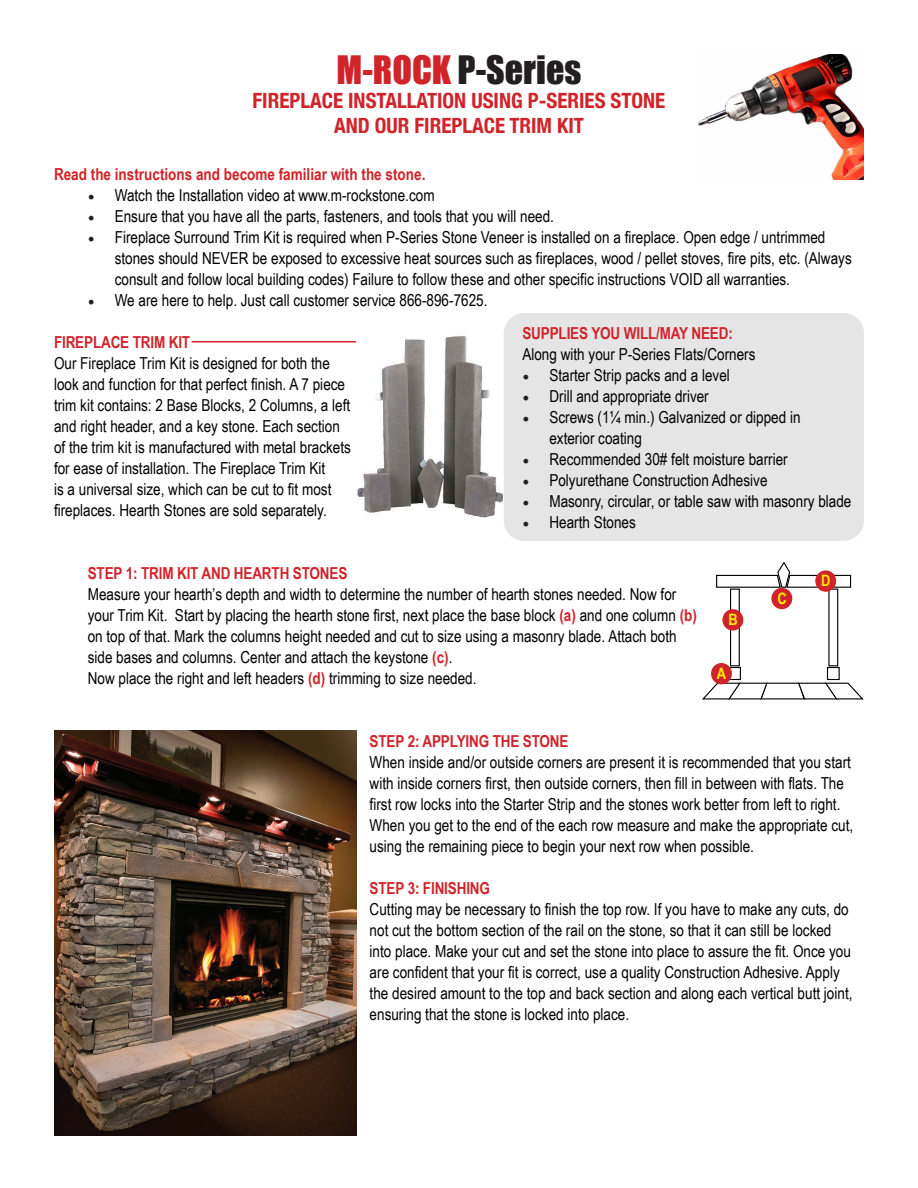
<style>
.page{position:relative;width:918px;height:1188px;background:#fff}
.page>*{position:absolute;margin:0;border:0;box-sizing:border-box;transform-origin:0 0}
.t1{font:36px "Impact";color:#231f20}
.t2{font:700 condensed 21px "Helvetica Neue";color:#d1232a}
.t3{font:16.5px/21px "Arial Narrow";color:#000}
.t4{font:700 16.5px "Arial Narrow";letter-spacing:-.01em;color:#d1232a}
.t5{font:700 15.75px "Arial Narrow";color:#fff101}
.s1{color:#d1232a}
.s2{font-family:"Minion Pro";font-size:18px;color:#231f20}
.s3{font-weight:700;color:#d1232a}
</style>
<div class="page">
<img style="left:54px;top:730px;width:302px;height:405px">
<hr style="left:192px;top:341px;width:294px;height:2px;background:#d1232a">
<div style="left:504px;top:313px;width:360px;height:228px;background:#e5e5e6;border-radius:20px"></div>
<img style="left:356px;top:335px;width:147px;height:183px">
<div style="left:730px;top:589px;width:10px;height:77px;background:#fff;border:1px solid #000"></div>
<svg style="left:716px;top:561px;width:136px;height:27px"></svg>
<div style="left:828px;top:589px;width:10px;height:77px;background:#fff;border:1px solid #000"></div>
<div style="left:728px;top:667px;width:13px;height:13px;background:#fff;border:1px solid #000"></div>
<div style="left:827px;top:667px;width:13px;height:13px;background:#fff;border:1px solid #000"></div>
<svg style="left:702px;top:682px;width:162px;height:18px"></svg>
<div style="left:771px;top:588px;width:21px;height:21px;background:#d1232a;border-radius:50%"></div>
<div style="left:711px;top:663px;width:21px;height:21px;background:#d1232a;border-radius:50%"></div>
<div style="left:722px;top:609px;width:21px;height:22px;background:#d1232a;border-radius:50%"></div>
<div style="left:815px;top:570px;width:21px;height:22px;background:#d1232a;border-radius:50%"></div>
<img style="left:698px;top:54px;width:166px;height:125px">
<p class="t1" style="left:337px;top:42px;width:246px"><span class="s1">M-ROCK</span> P-Series</p>
<p class="t2" style="left:253px;top:83px;width:414px">FIREPLACE INSTALLATION USING P-SERIES STONE</p>
<p class="t2" style="left:334px;top:109px;width:251px">AND OUR FIREPLACE TRIM KIT</p>
<p class="t4" style="left:54px;top:161px;width:373px">Read the instructions and become familiar with the stone.</p>
<p class="t3" style="left:88px;top:184px;width:348px"><span class="s2">•</span> Watch the Installation video at www.m-rockstone.com</p>
<p class="t3" style="left:88px;top:205px;width:468px"><span class="s2">•</span> Ensure that you have all the parts, fasteners, and tools that you will need.</p>
<p class="t3" style="left:115px;top:226px;width:739px;text-indent:-27px"><span class="s2">•</span> Fireplace Surround Trim Kit is required when P-Series Stone Veneer is installed on a fireplace. Open edge / untrimmed stones should NEVER be exposed to excessive heat sources such as fireplaces, wood / pellet stoves, fire pits, etc. (Always consult and follow local building codes) Failure to follow these and other specific instructions VOID all warranties.</p>
<p class="t3" style="left:88px;top:289px;width:401px"><span class="s2">•</span> We are here to help. Just call customer service 866-896-7625.</p>
<p class="t4" style="left:54px;top:329px;width:138px">FIREPLACE TRIM KIT</p>
<p class="t3" style="left:54px;top:352px;width:299px">Our Fireplace Trim Kit is designed for both the look and function for that perfect finish. A 7 piece trim kit contains: 2 Base Blocks, 2 Columns, a left and right header, and a key stone. Each section of the trim kit is manufactured with metal brackets for ease of installation. The Fireplace Trim Kit<br>is a universal size, which can be cut to fit most fireplaces. Hearth Stones are sold separately.</p>
<p class="t4" style="left:522px;top:320px;width:212px">SUPPLIES YOU WILL/MAY NEED:</p>
<p class="t3" style="left:522px;top:343px;width:235px">Along with your P-Series Flats/Corners</p>
<p class="t3" style="left:522px;top:364px;width:209px"><span class="s2">•</span> Starter Strip packs and a level</p>
<p class="t3" style="left:522px;top:385px;width:188px"><span class="s2">•</span> Drill and appropriate driver</p>
<p class="t3" style="left:549px;top:406px;width:253px;text-indent:-27px"><span class="s2">•</span> Screws (1¼ min.) Galvanized or dipped in exterior coating</p>
<p class="t3" style="left:522px;top:448px;width:267px"><span class="s2">•</span> Recommended 30# felt moisture barrier</p>
<p class="t3" style="left:522px;top:469px;width:247px"><span class="s2">•</span> Polyurethane Construction Adhesive</p>
<p class="t3" style="left:522px;top:490px;width:331px"><span class="s2">•</span> Masonry, circular, or table saw with masonry blade</p>
<p class="t3" style="left:522px;top:511px;width:115px"><span class="s2">•</span> Hearth Stones</p>
<p class="t4" style="left:88px;top:560px;width:261px">STEP 1: TRIM KIT AND HEARTH STONES</p>
<p class="t3" style="left:88px;top:583px;width:611px">Measure your hearth’s depth and width to determine the number of hearth stones needed. Now for your Trim Kit. Start by placing the hearth stone first, next place the base block <span class="s3">(a)</span> and one column <span class="s3">(b) </span>on top of that. Mark the columns height needed and cut to size using a masonry blade. Attach both side bases and columns. Center and attach the keystone <span class="s3">(c)</span>.</p>
<p class="t3" style="left:88px;top:667px;width:390px">Now place the right and left headers <span class="s3">(d)</span> trimming to size needed.</p>
<p class="t5" style="left:728px;top:607px;width:11px">B</p>
<p class="t5" style="left:717px;top:661px;width:11px">A</p>
<p class="t5" style="left:777px;top:586px;width:11px">C</p>
<p class="t5" style="left:821px;top:569px;width:11px">D</p>
<p class="t4" style="left:370px;top:728px;width:200px">STEP 2: APPLYING THE STONE</p>
<p class="t3" style="left:370px;top:751px;width:485px">When inside and/or outside corners are present it is recommended that you start with inside corners first, then outside corners, then fill in between with flats. The first row locks into the Starter Strip and the stones work better from left to right.<br>When you get to the end of the each row measure and make the appropriate cut, using the remaining piece to begin your next row when possible.</p>
<p class="t4" style="left:370px;top:875px;width:122px">STEP 3: FINISHING</p>
<p class="t3" style="left:370px;top:898px;width:484px">Cutting may be necessary to finish the top row. If you have to make any cuts, do not cut the bottom section of the rail on the stone, so that it can still be locked into place. Make your cut and set the stone into place to assure the fit. Once you are confident that your fit is correct, use a quality Construction Adhesive. Apply the desired amount to the top and back section and along each vertical butt joint, ensuring that the stone is locked into place.</p>
</div>
